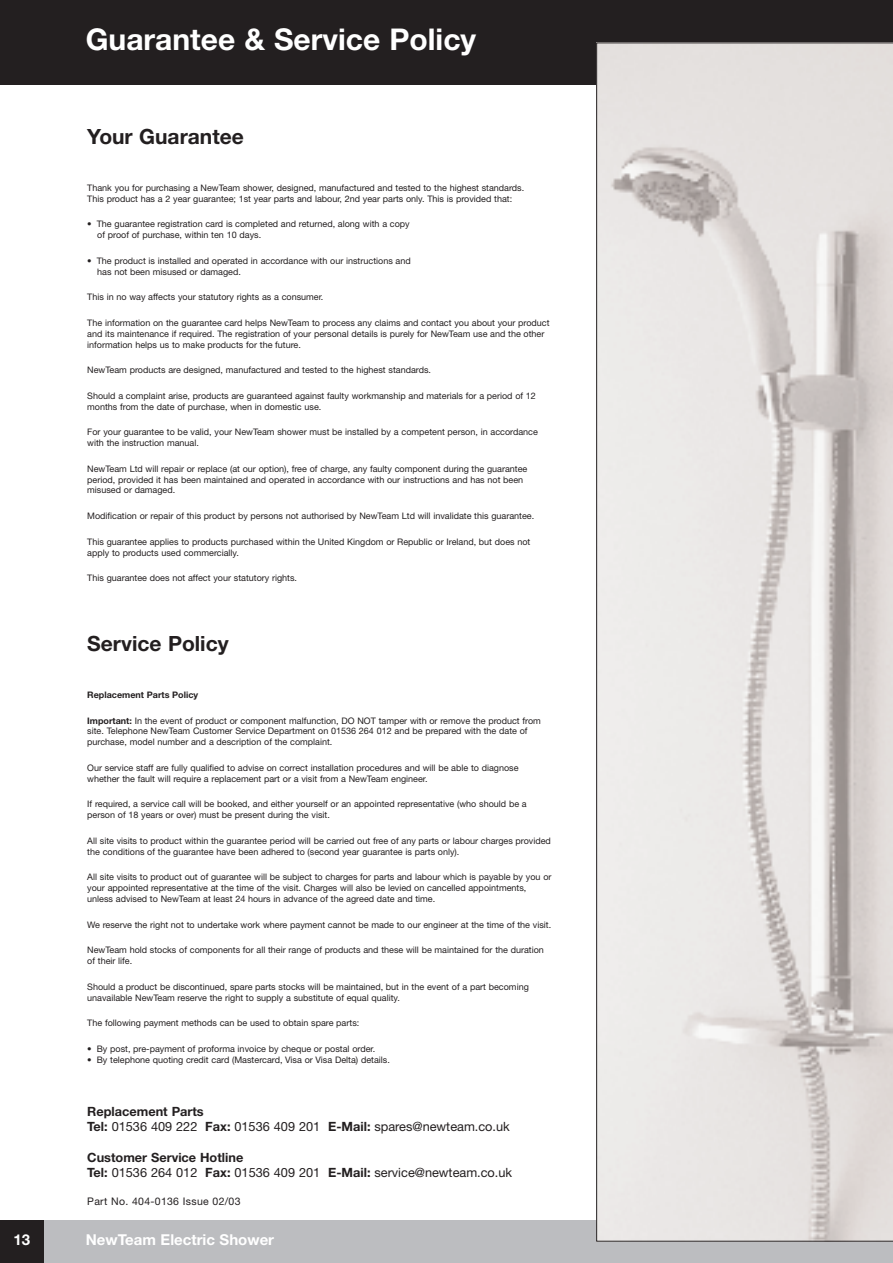
<style>
.page{position:relative;width:893px;height:1263px;background:#fff}
.page>*{position:absolute;margin:0;border:0;box-sizing:border-box;transform-origin:0 0}
.t1{font:700 30px "Helvetica Neue";color:#fff}
.t2{font:700 21px "Helvetica Neue";color:#231f20}
.t3{font:700 15px "Helvetica Neue";color:#fff}
.t4{font:12.75px/15.3px "Helvetica Neue";color:#231f20}
.t5{font:10.5px "Helvetica Neue";letter-spacing:.03em;color:#231f20}
.t6{font:9px/10.8px "Helvetica Neue";color:#231f20}
.t7{font:700 9px "Helvetica Neue";color:#231f20}
.s1{font-weight:700}
</style>
<div class="page">
<div style="left:43px;top:1220px;width:849px;height:43px;background:#bcbdc0"></div>
<div style="left:0;top:0;width:892px;height:85px;background:#231f20"></div>
<div style="left:0;top:1220px;width:43px;height:43px;background:#231f20"></div>
<svg style="left:596px;top:43px;width:296px;height:1199px"></svg>
<h3 class="t3" style="left:14px;top:1235px;width:18px">13</h3>
<h1 class="t1" style="left:86px;top:29px;width:392px">Guarantee &amp; Service Policy</h1>
<h2 class="t2" style="left:87px;top:129px;width:158px">Your Guarantee</h2>
<p class="t6" style="left:87px;top:183px;width:438px">Thank you for purchasing a NewTeam shower, designed, manufactured and tested to the highest standards.<br>This product has a 2 year guarantee; 1st year parts and labour, 2nd year parts only. This is provided that:</p>
<p class="t6" style="left:97px;top:220px;width:314px;text-indent:-10px">• The guarantee registration card is completed and returned, along with a copy of proof of purchase, within ten 10 days.</p>
<p class="t6" style="left:97px;top:256px;width:315px;text-indent:-10px">• The product is installed and operated in accordance with our instructions and has not been misused or damaged.</p>
<p class="t6" style="left:87px;top:292px;width:238px">This in no way affects your statutory rights as a consumer.</p>
<p class="t6" style="left:87px;top:318px;width:464px">The information on the guarantee card helps NewTeam to process any claims and contact you about your product and its maintenance if required. The registration of your personal details is purely for NewTeam use and the other information helps us to make products for the future.</p>
<p class="t6" style="left:87px;top:365px;width:345px">NewTeam products are designed, manufactured and tested to the highest standards.</p>
<p class="t6" style="left:87px;top:391px;width:450px">Should a complaint arise, products are guaranteed against faulty workmanship and materials for a period of 12 months from the date of purchase, when in domestic use.</p>
<p class="t6" style="left:87px;top:428px;width:452px">For your guarantee to be valid, your NewTeam shower must be installed by a competent person, in accordance with the instruction manual.</p>
<p class="t6" style="left:87px;top:464px;width:441px">NewTeam Ltd will repair or replace (at our option), free of charge, any faulty component during the guarantee period, provided it has been maintained and operated in accordance with our instructions and has not been misused or damaged.</p>
<p class="t6" style="left:87px;top:511px;width:448px">Modification or repair of this product by persons not authorised by NewTeam Ltd will invalidate this guarantee.</p>
<p class="t6" style="left:87px;top:537px;width:444px">This guarantee applies to products purchased within the United Kingdom or Republic or Ireland, but does not apply to products used commercially.</p>
<p class="t6" style="left:87px;top:574px;width:211px">This guarantee does not affect your statutory rights.</p>
<h2 class="t2" style="left:87px;top:636px;width:143px">Service Policy</h2>
<p class="t7" style="left:87px;top:692px;width:112px">Replacement Parts Policy</p>
<p class="t6" style="left:87px;top:716px;width:455px"><span class="s1">Important:</span> In the event of product or component malfunction, DO NOT tamper with or remove the product from site. Telephone NewTeam Customer Service Department on 01536 264 012 and be prepared with the date of purchase, model number and a description of the complaint.</p>
<p class="t6" style="left:87px;top:763px;width:433px">Our service staff are fully qualified to advise on correct installation procedures and will be able to diagnose whether the fault will require a replacement part or a visit from a NewTeam engineer.</p>
<p class="t6" style="left:87px;top:800px;width:441px">If required, a service call will be booked, and either yourself or an appointed representative (who should be a person of 18 years or over) must be present during the visit.</p>
<p class="t6" style="left:87px;top:836px;width:465px">All site visits to product within the guarantee period will be carried out free of any parts or labour charges provided the conditions of the guarantee have been adhered to (second year guarantee is parts only).</p>
<p class="t6" style="left:87px;top:873px;width:465px">All site visits to product out of guarantee will be subject to charges for parts and labour which is payable by you or your appointed representative at the time of the visit. Charges will also be levied on cancelled appointments, unless advised to NewTeam at least 24 hours in advance of the agreed date and time.</p>
<p class="t6" style="left:87px;top:920px;width:465px">We reserve the right not to undertake work where payment cannot be made to our engineer at the time of the visit.</p>
<p class="t6" style="left:87px;top:946px;width:458px">NewTeam hold stocks of components for all their range of products and these will be maintained for the duration of their life.</p>
<p class="t6" style="left:87px;top:982px;width:443px">Should a product be discontinued, spare parts stocks will be maintained, but in the event of a part becoming unavailable NewTeam reserve the right to supply a substitute of equal quality.</p>
<p class="t6" style="left:87px;top:1019px;width:273px">The following payment methods can be used to obtain spare parts:</p>
<p class="t6" style="left:87px;top:1044px;width:289px">• By post, pre-payment of proforma invoice by cheque or postal order.</p>
<p class="t6" style="left:87px;top:1055px;width:304px">• By telephone quoting credit card (Mastercard, Visa or Visa Delta) details.</p>
<h3 class="t4" style="left:87px;top:1105px;width:424px"><span class="s1">Replacement Parts<br>Tel:</span> 01536 409 222 <span class="s1">Fax:</span> 01536 409 201 <span class="s1">E-Mail:</span> spares@newteam.co.uk</h3>
<h3 class="t4" style="left:87px;top:1151px;width:426px"><span class="s1">Customer Service Hotline<br>Tel:</span> 01536 264 012 <span class="s1">Fax:</span> 01536 409 201 <span class="s1">E-Mail:</span> service@newteam.co.uk</h3>
<p class="t5" style="left:87px;top:1197px;width:155px">Part No. 404-0136 Issue 02/03</p>
<h3 class="t3" style="left:86px;top:1235px;width:190px">NewTeam Electric Shower</h3>
</div>
